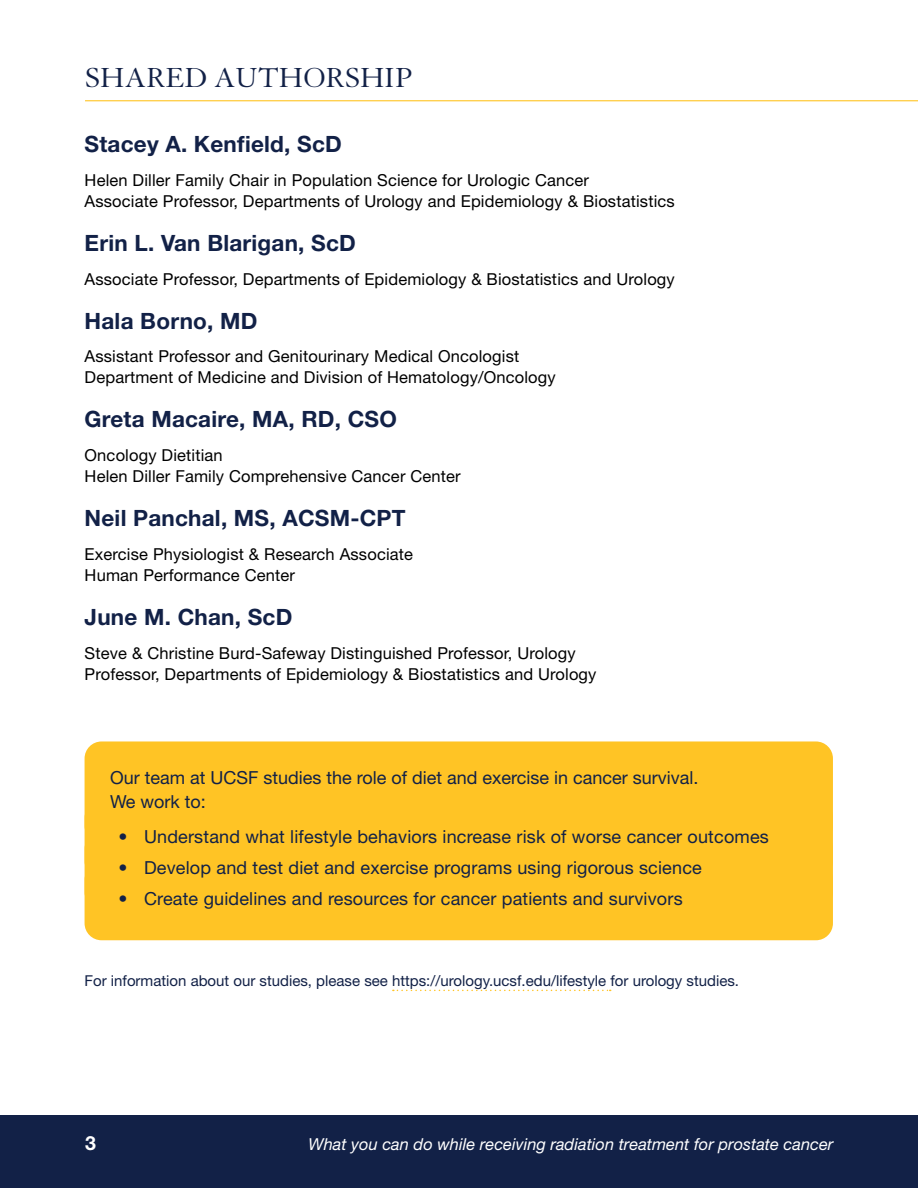
<style>
.page{position:relative;width:918px;height:1188px;background:#fff}
.page>*{position:absolute;margin:0;border:0;box-sizing:border-box;transform-origin:0 0}
.t1{font:30px "Granjon LT Std";color:#122147}
.t2{font:700 22.5px "Helvetica Neue LT Std";letter-spacing:.01em;color:#122147}
.t3{font:700 19.5px "Helvetica Neue LT Std";color:#fff}
.t4{font:18px/24px "Helvetica Neue LT Std";letter-spacing:.01em;color:#122147}
.t5{font:16.5px/21px "Helvetica Neue LT Std";letter-spacing:.01em;color:#000}
.t6{font:italic 16.5px "Helvetica Neue LT Std";color:#fff}
.t7{font:15px "Helvetica Neue LT Std";color:#122147}
</style>
<div class="page">
<div style="left:1px;top:1115px;width:917px;height:73px;background:#122147"></div>
<hr style="left:85px;top:100px;width:833px;height:1px;background:#ffc425">
<div style="left:85px;top:741px;width:748px;height:102px;background:#ffc425;border-radius:17px"></div>
<div style="left:85px;top:801px;width:748px;height:77px;background:#ffc425;border-radius:17px"></div>
<div style="left:85px;top:832px;width:748px;height:77px;background:#ffc425;border-radius:17px"></div>
<div style="left:85px;top:863px;width:748px;height:77px;background:#ffc425;border-radius:17px"></div>
<svg style="left:393px;top:990px;width:218px;height:1px"></svg>
<h1 class="t1" style="left:85px;top:62px;width:329px">SHARED AUTHORSHIP</h1>
<h2 class="t2" style="left:85px;top:130px;width:259px">Stacey A. Kenfield, ScD</h2>
<p class="t5" style="left:85px;top:169px;width:592px">Helen Diller Family Chair in Population Science for Urologic Cancer<br>Associate Professor, Departments of Urology and Epidemiology &amp; Biostatistics</p>
<h2 class="t2" style="left:85px;top:229px;width:273px">Erin L. Van Blarigan, ScD</h2>
<p class="t5" style="left:85px;top:268px;width:592px">Associate Professor, Departments of Epidemiology &amp; Biostatistics and Urology</p>
<h2 class="t2" style="left:85px;top:307px;width:174px">Hala Borno, MD</h2>
<p class="t5" style="left:85px;top:346px;width:473px">Assistant Professor and Genitourinary Medical Oncologist<br>Department of Medicine and Division of Hematology/Oncology</p>
<h2 class="t2" style="left:85px;top:405px;width:314px">Greta Macaire, MA, RD, CSO</h2>
<p class="t5" style="left:85px;top:445px;width:378px">Oncology Dietitian<br>Helen Diller Family Comprehensive Cancer Center</p>
<h2 class="t2" style="left:85px;top:504px;width:323px">Neil Panchal, MS, ACSM-CPT</h2>
<p class="t5" style="left:85px;top:543px;width:330px">Exercise Physiologist &amp; Research Associate<br>Human Performance Center</p>
<h2 class="t2" style="left:85px;top:603px;width:209px">June M. Chan, ScD</h2>
<p class="t5" style="left:85px;top:642px;width:513px">Steve &amp; Christine Burd-Safeway Distinguished Professor, Urology<br>Professor, Departments of Epidemiology &amp; Biostatistics and Urology</p>
<p class="t4" style="left:110px;top:765px;width:590px">Our team at UCSF studies the role of diet and exercise in cancer survival.<br>We work to:</p>
<p class="t4" style="left:119px;top:825px;width:652px">• Understand what lifestyle behaviors increase risk of worse cancer outcomes</p>
<p class="t4" style="left:119px;top:856px;width:585px">• Develop and test diet and exercise programs using rigorous science</p>
<p class="t4" style="left:119px;top:887px;width:566px">• Create guidelines and resources for cancer patients and survivors</p>
<p class="t7" style="left:85px;top:972px;width:656px">For information about our studies, please see https://urology.ucsf.edu/lifestyle for urology studies.</p>
<p class="t3" style="left:85px;top:1131px;width:12px">3</p>
<p class="t6" style="left:308px;top:1134px;width:526px">What you can do while receiving radiation treatment for prostate cancer</p>
</div>
